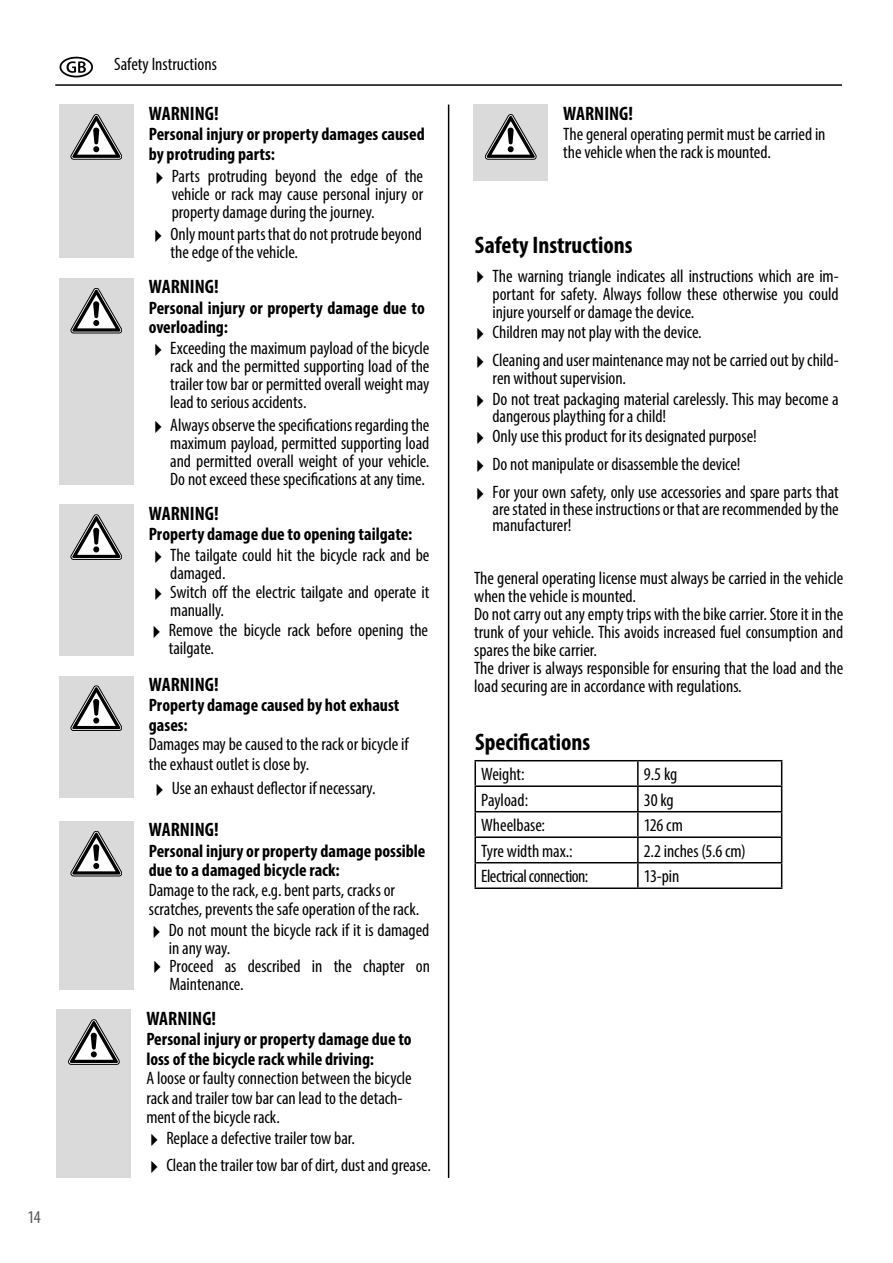
<style>
.page{position:relative;width:893px;height:1263px;background:#fff}
.page>*{position:absolute;margin:0;border:0;box-sizing:border-box;transform-origin:0 0}
.t1{font:700 condensed 24px "Myriad Pro";color:#000}
.t2{font:700 condensed 19.5px "Myriad Pro";color:#000}
.t3{font:condensed 18px/18px "Myriad Pro";letter-spacing:-.005em;color:#000}
.t4{font:700 condensed 18px/19.5px "Myriad Pro";color:#000}
.t5{font:condensed 18px "Myriad Pro";letter-spacing:-.03em;color:#000}
.t6{font:condensed 18px "Myriad Pro";color:#575757}
</style>
<div class="page">
<hr style="left:55px;top:84px;width:787px;height:2px;background:#000">
<hr style="left:448px;top:105px;width:1px;height:1073px;background:#000">
<hr style="left:474px;top:760px;width:164px;height:1px;background:#000">
<hr style="left:474px;top:761px;width:2px;height:24px;background:#000">
<hr style="left:638px;top:760px;width:144px;height:1px;background:#000">
<hr style="left:637px;top:761px;width:2px;height:24px;background:#000">
<hr style="left:474px;top:785px;width:164px;height:2px;background:#000">
<hr style="left:474px;top:787px;width:2px;height:24px;background:#000">
<hr style="left:638px;top:785px;width:144px;height:2px;background:#000">
<hr style="left:637px;top:787px;width:2px;height:24px;background:#000">
<hr style="left:474px;top:811px;width:164px;height:1px;background:#000">
<hr style="left:474px;top:812px;width:2px;height:24px;background:#000">
<hr style="left:638px;top:811px;width:144px;height:1px;background:#000">
<hr style="left:637px;top:812px;width:2px;height:24px;background:#000">
<hr style="left:474px;top:836px;width:164px;height:2px;background:#000">
<hr style="left:474px;top:838px;width:2px;height:24px;background:#000">
<hr style="left:638px;top:836px;width:144px;height:2px;background:#000">
<hr style="left:637px;top:838px;width:2px;height:24px;background:#000">
<hr style="left:474px;top:862px;width:164px;height:1px;background:#000">
<hr style="left:474px;top:863px;width:2px;height:24px;background:#000">
<hr style="left:638px;top:862px;width:144px;height:1px;background:#000">
<hr style="left:637px;top:863px;width:2px;height:24px;background:#000">
<svg style="left:781px;top:761px;width:1px;height:126px"></svg>
<hr style="left:474px;top:887px;width:164px;height:2px;background:#000">
<hr style="left:638px;top:887px;width:144px;height:2px;background:#000">
<div style="left:59px;top:105px;width:75px;height:153px;background:#dadada"></div>
<svg style="left:71px;top:114px;width:51px;height:45px"></svg>
<div style="left:473px;top:105px;width:75px;height:76px;background:#dadada"></div>
<svg style="left:485px;top:114px;width:51px;height:45px"></svg>
<div style="left:59px;top:278px;width:75px;height:207px;background:#dadada"></div>
<svg style="left:71px;top:288px;width:51px;height:45px"></svg>
<div style="left:59px;top:505px;width:75px;height:151px;background:#dadada"></div>
<svg style="left:71px;top:515px;width:51px;height:44px"></svg>
<div style="left:59px;top:676px;width:75px;height:121px;background:#dadada"></div>
<svg style="left:71px;top:686px;width:51px;height:45px"></svg>
<div style="left:59px;top:821px;width:75px;height:169px;background:#dadada"></div>
<svg style="left:71px;top:831px;width:51px;height:45px"></svg>
<div style="left:57px;top:1010px;width:74px;height:168px;background:#dadada"></div>
<svg style="left:68px;top:1019px;width:51px;height:45px"></svg>
<div style="left:60px;top:57px;width:33px;height:20px;border:2px solid #000;border-radius:50%"></div>
<svg style="left:66px;top:61px;width:20px;height:12px"></svg>
<p class="t6" style="left:28px;top:1206px;width:15px">14</p>
<p class="t3" style="left:114px;top:55px;width:104px">Safety Instructions</p>
<p class="t2" style="left:149px;top:101px;width:71px">WARNING!</p>
<p class="t4" style="left:149px;top:124px;width:277px">Personal injury or property damages caused by protruding parts:</p>
<p class="t3" style="left:172px;top:185px;width:253px">vehicle or rack may cause personal injury or property damage during the journey.</p>
<p class="t3" style="left:149px;top:167px;width:275px">✔ Parts protruding beyond the edge of the</p>
<p class="t3" style="left:148px;top:225px;width:275px">✔ Only mount parts that do not protrude beyond</p>
<p class="t3" style="left:171px;top:243px;width:129px">the edge of the vehicle.</p>
<p class="t2" style="left:149px;top:275px;width:71px">WARNING!</p>
<p class="t4" style="left:149px;top:298px;width:277px">Personal injury or property damage due to overloading:</p>
<p class="t3" style="left:170px;top:357px;width:261px;text-align:justify">rack and the permitted supporting load of the trailer tow bar or permitted overall weight may lead to serious accidents.</p>
<p class="t3" style="left:148px;top:339px;width:283px">✔ Exceeding the maximum payload of the bicycle</p>
<p class="t3" style="left:148px;top:415px;width:283px">✔ Always observe the specifications regarding the</p>
<p class="t3" style="left:170px;top:433px;width:261px;text-align:justify">maximum payload, permitted supporting load and permitted overall weight of your vehicle.<br>Do not exceed these specifications at any time.</p>
<p class="t2" style="left:149px;top:501px;width:71px">WARNING!</p>
<p class="t4" style="left:149px;top:524px;width:265px">Property damage due to opening tailgate:</p>
<p class="t3" style="left:170px;top:546px;width:261px">The tailgate could hit the bicycle rack and be damaged.</p>
<p class="t3" style="left:170px;top:601px;width:55px">manually.</p>
<p class="t3" style="left:148px;top:583px;width:283px">✔ Switch off the electric tailgate and operate it</p>
<p class="t3" style="left:169px;top:639px;width:47px">tailgate.</p>
<p class="t3" style="left:147px;top:621px;width:283px">✔ Remove the bicycle rack before opening the</p>
<p class="t2" style="left:149px;top:672px;width:71px">WARNING!</p>
<p class="t4" style="left:149px;top:695px;width:252px">Property damage caused by hot exhaust gases:</p>
<p class="t3" style="left:149px;top:734px;width:261px;line-height:19.5px">Damages may be caused to the rack or bicycle if the exhaust outlet is close by.</p>
<p class="t3" style="left:149px;top:779px;width:228px">✔ Use an exhaust deflector if necessary.</p>
<p class="t2" style="left:149px;top:818px;width:71px">WARNING!</p>
<p class="t4" style="left:149px;top:841px;width:278px">Personal injury or property damage possible due to a damaged bicycle rack:</p>
<p class="t3" style="left:149px;top:880px;width:272px;line-height:19.5px">Damage to the rack, e.g. bent parts, cracks or scratches, prevents the safe operation of the rack.</p>
<p class="t3" style="left:169px;top:939px;width:63px">in any way.</p>
<p class="t3" style="left:147px;top:921px;width:284px">✔ Do not mount the bicycle rack if it is damaged</p>
<p class="t3" style="left:170px;top:974px;width:76px">Maintenance.</p>
<p class="t3" style="left:147px;top:956px;width:284px">✔ Proceed as described in the chapter on</p>
<p class="t2" style="left:146px;top:1006px;width:71px">WARNING!</p>
<p class="t4" style="left:146px;top:1029px;width:267px">Personal injury or property damage due to loss of the bicycle rack while driving:</p>
<p class="t3" style="left:146px;top:1068px;width:267px;line-height:19.5px">A loose or faulty connection between the bicycle rack and trailer tow bar can lead to the detach&shy;ment of the bicycle rack.</p>
<p class="t3" style="left:144px;top:1129px;width:213px">✔ Replace a defective trailer tow bar.</p>
<p class="t3" style="left:144px;top:1156px;width:288px">✔ Clean the trailer tow bar of dirt, dust and grease.</p>
<p class="t2" style="left:563px;top:101px;width:71px">WARNING!</p>
<p class="t3" style="left:563px;top:125px;width:264px">The general operating permit must be carried in the vehicle when the rack is mounted.</p>
<h1 class="t1" style="left:475px;top:230px;width:159px">Safety Instructions</h1>
<p class="t3" style="left:493px;top:284px;width:348px">portant for safety. Always follow these otherwise you could injure yourself or damage the device.</p>
<p class="t3" style="left:470px;top:266px;width:370px">✔ The warning triangle indicates all instructions which are im-</p>
<p class="t3" style="left:470px;top:323px;width:233px">✔ Children may not play with the device.</p>
<p class="t3" style="left:470px;top:351px;width:370px">✔ Cleaning and user maintenance may not be carried out by child-</p>
<p class="t3" style="left:493px;top:406px;width:175px">dangerous plaything for a child!</p>
<p class="t3" style="left:493px;top:369px;width:135px">ren without supervision.</p>
<p class="t3" style="left:470px;top:390px;width:370px">✔ Do not treat packaging material carelessly. This may become a</p>
<p class="t3" style="left:470px;top:427px;width:288px">✔ Only use this product for its designated purpose!</p>
<p class="t3" style="left:470px;top:455px;width:272px">✔ Do not manipulate or disassemble the device!</p>
<p class="t3" style="left:493px;top:500px;width:348px;line-height:16.5px">are stated in these instructions or that are recommended by the manufacturer!</p>
<p class="t3" style="left:470px;top:483px;width:370px">✔ For your own safety, only use accessories and spare parts that</p>
<p class="t3" style="left:474px;top:569px;width:371px">The general operating license must always be carried in the vehicle when the vehicle is mounted.<br>Do not carry out any empty trips with the bike carrier. Store it in the trunk of your vehicle. This avoids increased fuel consumption and spares the bike carrier.<br>The driver is always responsible for ensuring that the load and the load securing are in accordance with regulations.</p>
<h1 class="t1" style="left:475px;top:727px;width:117px">Specifications</h1>
<p class="t3" style="left:481px;top:765px;width:45px">Weight:</p>
<p class="t3" style="left:644px;top:765px;width:35px">9.5 kg</p>
<p class="t3" style="left:481px;top:790px;width:48px">Payload:</p>
<p class="t3" style="left:644px;top:790px;width:31px">30 kg</p>
<p class="t3" style="left:481px;top:816px;width:65px">Wheelbase:</p>
<p class="t3" style="left:644px;top:816px;width:41px">126 cm</p>
<p class="t3" style="left:481px;top:841px;width:93px">Tyre width max.:</p>
<p class="t3" style="left:644px;top:841px;width:103px">2.2 inches (5.6 cm)</p>
<p class="t5" style="left:481px;top:865px;width:108px">Electrical connection:</p>
<p class="t3" style="left:644px;top:867px;width:37px">13-pin</p>
</div>
